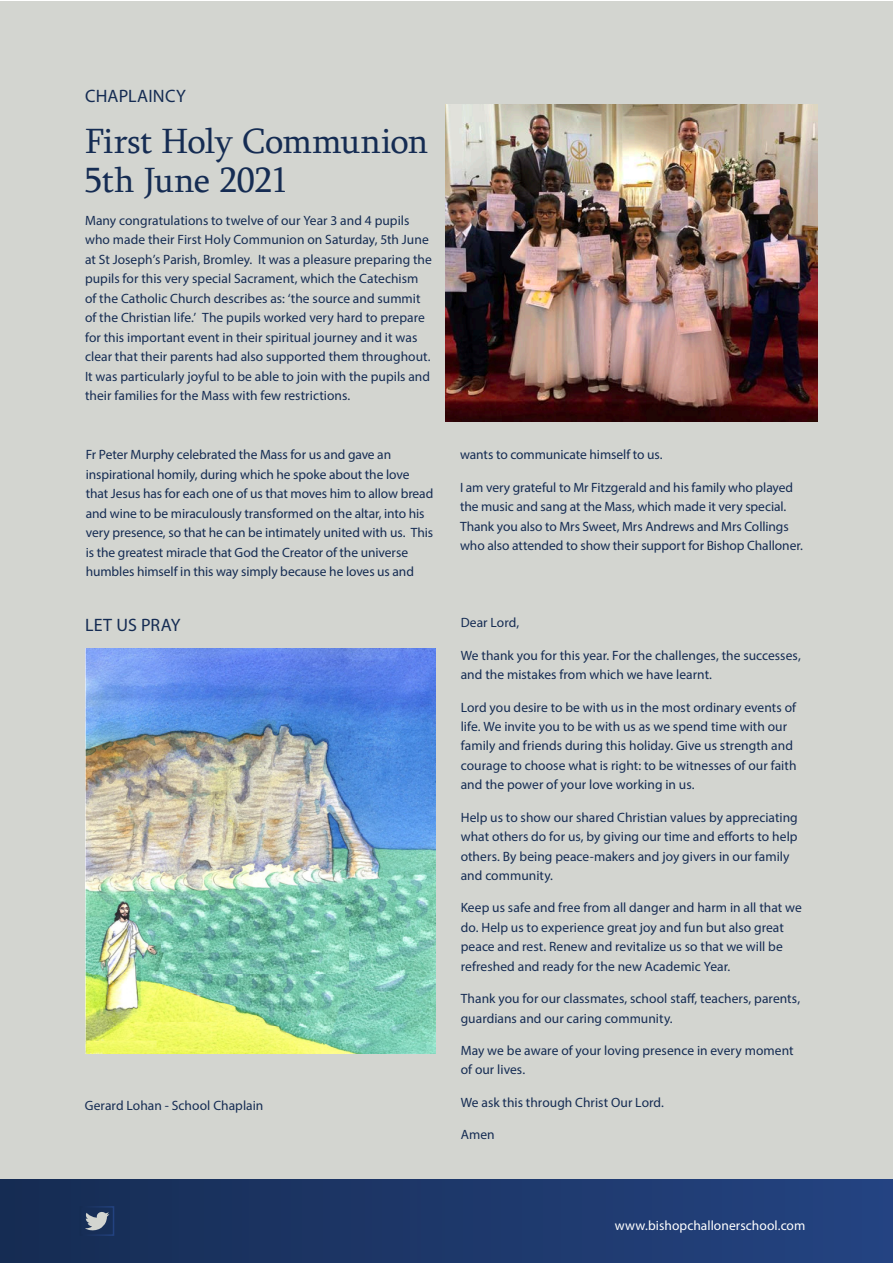
<style>
.page{position:relative;width:893px;height:1263px;background:#fff}
.page>*{position:absolute;margin:0;border:0;box-sizing:border-box;transform-origin:0 0}
.Heading_2{font:36px/39px "Sylfaen";letter-spacing:-.02em;color:#152c53}
.CTA_-_Regular{font:18px "Myriad Pro";letter-spacing:.005em;color:#152c53}
.Body_Text{font:13.5px/19.5px "Myriad Pro";color:#152c53}
.Body_Text_-_Bold{font:13.5px/19.5px "Myriad Pro";color:#152c53}
.t1{font:13.5px "Myriad Pro";letter-spacing:.005em;color:#fff}
</style>
<div class="page">
<div style="left:0;top:1178px;width:893px;height:85px;background:linear-gradient(to right,#162c53,#244381)"></div>
<svg style="left:85px;top:1212px;width:24px;height:19px"></svg>
<div style="left:1px;top:1px;width:892px;height:1178px;background:#d3d5d0"></div>
<img style="left:445px;top:104px;width:372px;height:318px">
<img style="left:86px;top:649px;width:349px;height:404px">
<p class="CTA_-_Regular" style="left:85px;top:85px;width:102px">CHAPLAINCY</p>
<p class="Heading_2" style="left:85px;top:121px;width:345px">First Holy Communion<br>5th June 2021</p>
<p class="Body_Text_-_Bold" style="left:85px;top:210px;width:348px">Many congratulations to twelve of our Year 3 and 4 pupils who made their First Holy Communion on Saturday, 5th June at St Joseph’s Parish, Bromley. It was a pleasure preparing the pupils for this very special Sacrament, which the Catechism of the Catholic Church describes as: ‘the source and summit of the Christian life.’ The pupils worked very hard to prepare for this important event in their spiritual journey and it was clear that their parents had also supported them throughout.<br>It was particularly joyful to be able to join with the pupils and their families for the Mass with few restrictions.</p>
<p class="Body_Text" style="left:86px;top:445px;width:349px">Fr Peter Murphy celebrated the Mass for us and gave an inspirational homily, during which he spoke about the love that Jesus has for each one of us that moves him to allow bread and wine to be miraculously transformed on the altar, into his very presence, so that he can be intimately united with us. This is the greatest miracle that God the Creator of the universe humbles himself in this way simply because he loves us and</p>
<p class="Body_Text" style="left:460px;top:445px;width:204px">wants to communicate himself to us.</p>
<p class="Body_Text" style="left:460px;top:477px;width:344px">I am very grateful to Mr Fitzgerald and his family who played the music and sang at the Mass, which made it very special.<br>Thank you also to Mrs Sweet, Mrs Andrews and Mrs Collings who also attended to show their support for Bishop Challoner.</p>
<p class="CTA_-_Regular" style="left:85px;top:614px;width:97px">LET US PRAY</p>
<p class="Body_Text" style="left:461px;top:613px;width:60px">Dear Lord,</p>
<p class="Body_Text" style="left:461px;top:645px;width:342px">We thank you for this year. For the challenges, the successes, and the mistakes from which we have learnt.</p>
<p class="Body_Text" style="left:461px;top:697px;width:337px">Lord you desire to be with us in the most ordinary events of life. We invite you to be with us as we spend time with our family and friends during this holiday. Give us strength and courage to choose what is right: to be witnesses of our faith and the power of your love working in us.</p>
<p class="Body_Text" style="left:461px;top:807px;width:339px">Help us to show our shared Christian values by appreciating what others do for us, by giving our time and efforts to help others. By being peace-makers and joy givers in our family and community.</p>
<p class="Body_Text" style="left:461px;top:898px;width:343px">Keep us safe and free from all danger and harm in all that we do. Help us to experience great joy and fun but also great peace and rest. Renew and revitalize us so that we will be refreshed and ready for the new Academic Year.</p>
<p class="Body_Text" style="left:461px;top:989px;width:341px">Thank you for our classmates, school staff, teachers, parents, guardians and our caring community.</p>
<p class="Body_Text" style="left:461px;top:1040px;width:334px">May we be aware of your loving presence in every moment of our lives.</p>
<p class="Body_Text" style="left:461px;top:1092px;width:205px">We ask this through Christ Our Lord.</p>
<p class="Body_Text" style="left:461px;top:1124px;width:35px">Amen</p>
<p class="Body_Text" style="left:85px;top:1096px;width:180px">Gerard Lohan - School Chaplain</p>
<p class="t1" style="left:615px;top:1217px;width:192px">www.bishopchallonerschool.com</p>
</div>
